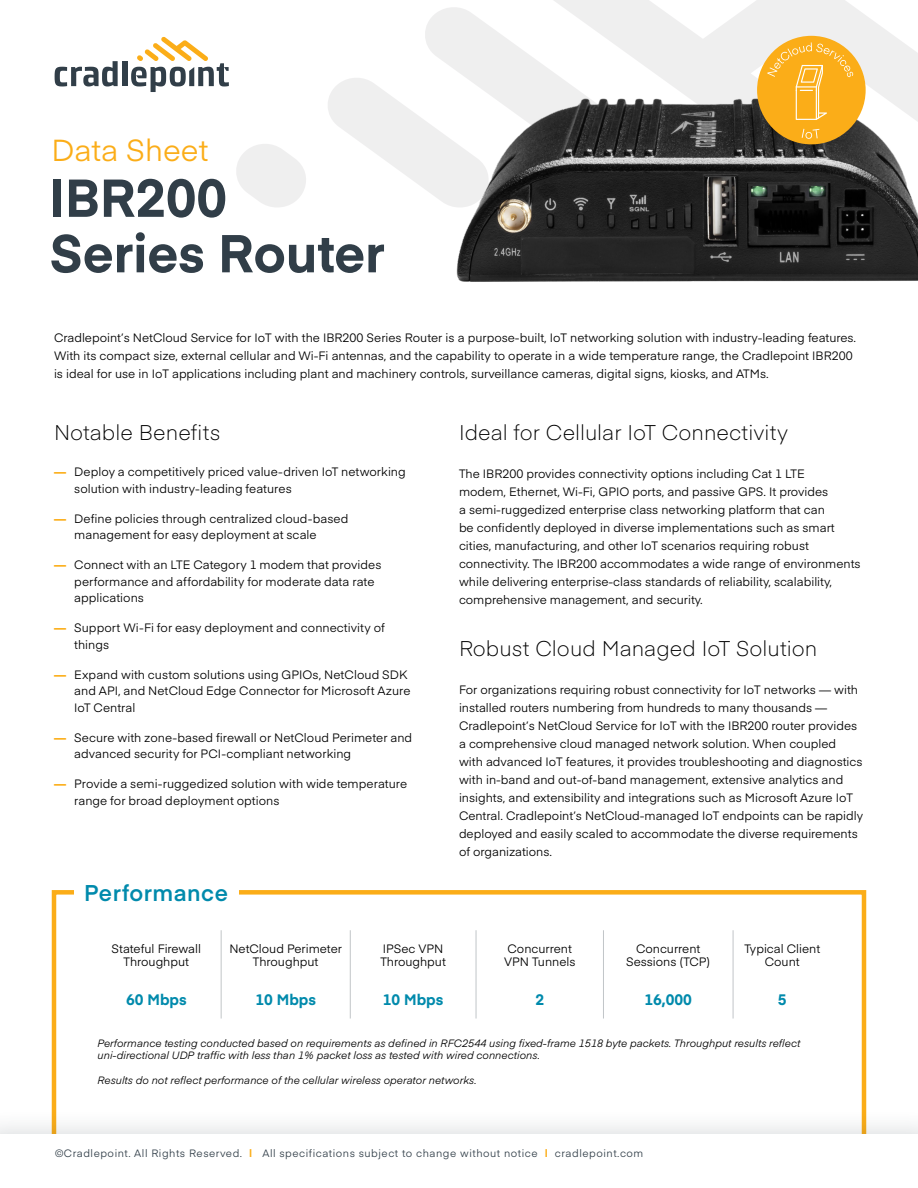
<style>
.page{position:relative;width:918px;height:1188px;background:#fff}
.page>*{position:absolute;margin:0;border:0;box-sizing:border-box;transform-origin:0 0}
.t1{font:700 52.5px/55.5px "Eina 01";color:#313e48}
.t2{font:30px "Eina 01";color:#fbad18}
.t3{font:600 22.5px "Eina 01";letter-spacing:.02em;color:#008aac}
.t4{font:300 21px "Eina 01";letter-spacing:.005em;color:#000}
.t5{font:700 15px "Eina 01";color:#008aac}
.t6{font:12px/18px "Eina 01";color:#000}
.t7{font:italic 10.5px/12px "Eina 01";color:#000}
.t8{font:10.5px "Eina 01";letter-spacing:.05em;color:#313e48}
.s1{font-weight:700;color:#fbad18}
</style>
<div class="page">
<div style="left:52px;top:890px;width:814px;height:259px;border:4px solid #fbad18"></div>
<svg style="left:425px;top:7px;width:94px;height:76px;fill:#efefef"></svg>
<svg style="left:328px;top:76px;width:171px;height:115px"></svg>
<svg style="left:236px;top:144px;width:70px;height:63px"></svg>
<svg style="left:519px;top:0;width:399px;height:83px;fill:#efefef"></svg>
<div style="left:0;top:1109px;width:918px;height:79px;background:#f7f8f8"></div>
<div style="left:0;top:1134px;width:918px;height:54px;background:#fff"></div>
<div style="left:74px;top:876px;width:165px;height:33px;background:#fff"></div>
<hr style="left:221px;top:930px;width:1px;height:50px;background:#c1c5c8">
<hr style="left:350px;top:930px;width:1px;height:50px;background:#c1c5c8">
<hr style="left:476px;top:930px;width:1px;height:50px;background:#c1c5c8">
<hr style="left:603px;top:930px;width:1px;height:50px;background:#c1c5c8">
<hr style="left:733px;top:930px;width:1px;height:50px;background:#c1c5c8">
<hr style="left:221px;top:980px;width:1px;height:39px;background:#c1c5c8">
<hr style="left:350px;top:980px;width:1px;height:39px;background:#c1c5c8">
<hr style="left:476px;top:980px;width:1px;height:39px;background:#c1c5c8">
<hr style="left:603px;top:980px;width:1px;height:39px;background:#c1c5c8">
<hr style="left:733px;top:980px;width:1px;height:39px;background:#c1c5c8">
<img style="left:428px;top:83px;width:490px;height:199px">
<svg style="left:55px;top:61px;width:63px;height:25px"></svg>
<div style="left:122px;top:61px;width:5px;height:25px;background:#313e48"></div>
<svg style="left:131px;top:37px;width:98px;height:55px"></svg>
<div style="left:757px;top:36px;width:109px;height:108px;background:#fbad18;border-radius:50%"></div>
<svg style="left:802px;top:129px;width:17px;height:10px"></svg>
<svg style="left:767px;top:42px;width:87px;height:78px"></svg>
<h2 class="t2" style="left:52px;top:128px;width:158px">Data Sheet</h2>
<h1 class="t1" style="left:50px;top:167px;width:337px">IBR200<br>Series Router</h1>
<p class="t6" style="left:54px;top:327px;width:804px">Cradlepoint’s NetCloud Service for IoT with the IBR200 Series Router is a purpose-built, IoT networking solution with industry-leading features.<br>With its compact size, external cellular and Wi-Fi antennas, and the capability to operate in a wide temperature range, the Cradlepoint IBR200 is ideal for use in IoT applications including plant and machinery controls, surveillance cameras, digital signs, kiosks, and ATMs.</p>
<h3 class="t4" style="left:54px;top:416px;width:168px">Notable Benefits</h3>
<p class="t6" style="left:74px;top:463px;width:333px;line-height:16.5px;text-indent:-20px"><span class="s1">—</span> Deploy a competitively priced value-driven IoT networking solution with industry-leading features</p>
<p class="t6" style="left:74px;top:510px;width:276px;line-height:16.5px;text-indent:-20px"><span class="s1">—</span> Define policies through centralized cloud-based management for easy deployment at scale</p>
<p class="t6" style="left:74px;top:556px;width:309px;line-height:16.5px;text-indent:-20px"><span class="s1">—</span> Connect with an LTE Category 1 modem that provides performance and affordability for moderate data rate applications</p>
<p class="t6" style="left:74px;top:619px;width:312px;line-height:16.5px;text-indent:-20px"><span class="s1">—</span> Support Wi-Fi for easy deployment and connectivity of things</p>
<p class="t6" style="left:74px;top:666px;width:338px;line-height:16.5px;text-indent:-20px"><span class="s1">—</span> Expand with custom solutions using GPIOs, NetCloud SDK and API, and NetCloud Edge Connector for Microsoft Azure<br>IoT Central</p>
<p class="t6" style="left:74px;top:729px;width:340px;line-height:16.5px;text-indent:-20px"><span class="s1">—</span> Secure with zone-based firewall or NetCloud Perimeter and advanced security for PCI-compliant networking</p>
<p class="t6" style="left:74px;top:775px;width:334px;line-height:16.5px;text-indent:-20px"><span class="s1">—</span> Provide a semi-ruggedized solution with wide temperature range for broad deployment options</p>
<h3 class="t3" style="left:84px;top:876px;width:145px">Performance</h3>
<h3 class="t4" style="left:459px;top:416px;width:331px">Ideal for Cellular IoT Connectivity</h3>
<p class="t6" style="left:459px;top:464px;width:403px">The IBR200 provides connectivity options including Cat 1 LTE<br>modem, Ethernet, Wi-Fi, GPIO ports, and passive GPS. It provides<br>a semi-ruggedized enterprise class networking platform that can<br>be confidently deployed in diverse implementations such as smart cities, manufacturing, and other IoT scenarios requiring robust connectivity. The IBR200 accommodates a wide range of environments while delivering enterprise-class standards of reliability, scalability, comprehensive management, and security.</p>
<h3 class="t4" style="left:459px;top:633px;width:360px">Robust Cloud Managed IoT Solution</h3>
<p class="t6" style="left:459px;top:680px;width:406px">For organizations requiring robust connectivity for IoT networks — with installed routers numbering from hundreds to many thousands — Cradlepoint’s NetCloud Service for IoT with the IBR200 router provides a comprehensive cloud managed network solution. When coupled<br>with advanced IoT features, it provides troubleshooting and diagnostics with in-band and out-of-band management, extensive analytics and insights, and extensibility and integrations such as Microsoft Azure IoT Central. Cradlepoint’s NetCloud-managed IoT endpoints can be rapidly deployed and easily scaled to accommodate the diverse requirements of organizations.</p>
<p class="t6" style="left:112px;top:941px;width:91px;line-height:13.5px;text-align:center">Stateful Firewall<br>Throughput</p>
<p class="t6" style="left:229px;top:941px;width:114px;line-height:13.5px;text-align:center">NetCloud Perimeter<br>Throughput</p>
<p class="t6" style="left:380px;top:941px;width:67px;line-height:13.5px">IPSec VPN<br>Throughput</p>
<p class="t6" style="left:504px;top:941px;width:73px;line-height:13.5px">Concurrent<br>VPN Tunnels</p>
<p class="t6" style="left:626px;top:941px;width:86px;line-height:13.5px;text-align:center">Concurrent<br>Sessions (TCP)</p>
<p class="t6" style="left:744px;top:941px;width:77px;line-height:13.5px;text-align:center">Typical Client<br>Count</p>
<p class="t5" style="left:126px;top:989px;width:62px">60 Mbps</p>
<p class="t5" style="left:255px;top:989px;width:62px">10 Mbps</p>
<p class="t5" style="left:383px;top:989px;width:62px">10 Mbps</p>
<p class="t5" style="left:535px;top:989px;width:10px">2</p>
<p class="t5" style="left:644px;top:989px;width:49px">16,000</p>
<p class="t5" style="left:778px;top:989px;width:10px">5</p>
<p class="t7" style="left:98px;top:1036px;width:704px">Performance testing conducted based on requirements as defined in RFC2544 using fixed-frame 1518 byte packets. Throughput results reflect uni-directional UDP traffic with less than 1% packet loss as tested with wired connections.</p>
<p class="t7" style="left:98px;top:1074px;width:381px">Results do not reflect performance of the cellular wireless operator networks.</p>
<p class="t8" style="left:55px;top:1146px;width:590px">©Cradlepoint. All Rights Reserved. <span class="s1">|</span> All specifications subject to change without notice <span class="s1">|</span> cradlepoint.com</p>
</div>
